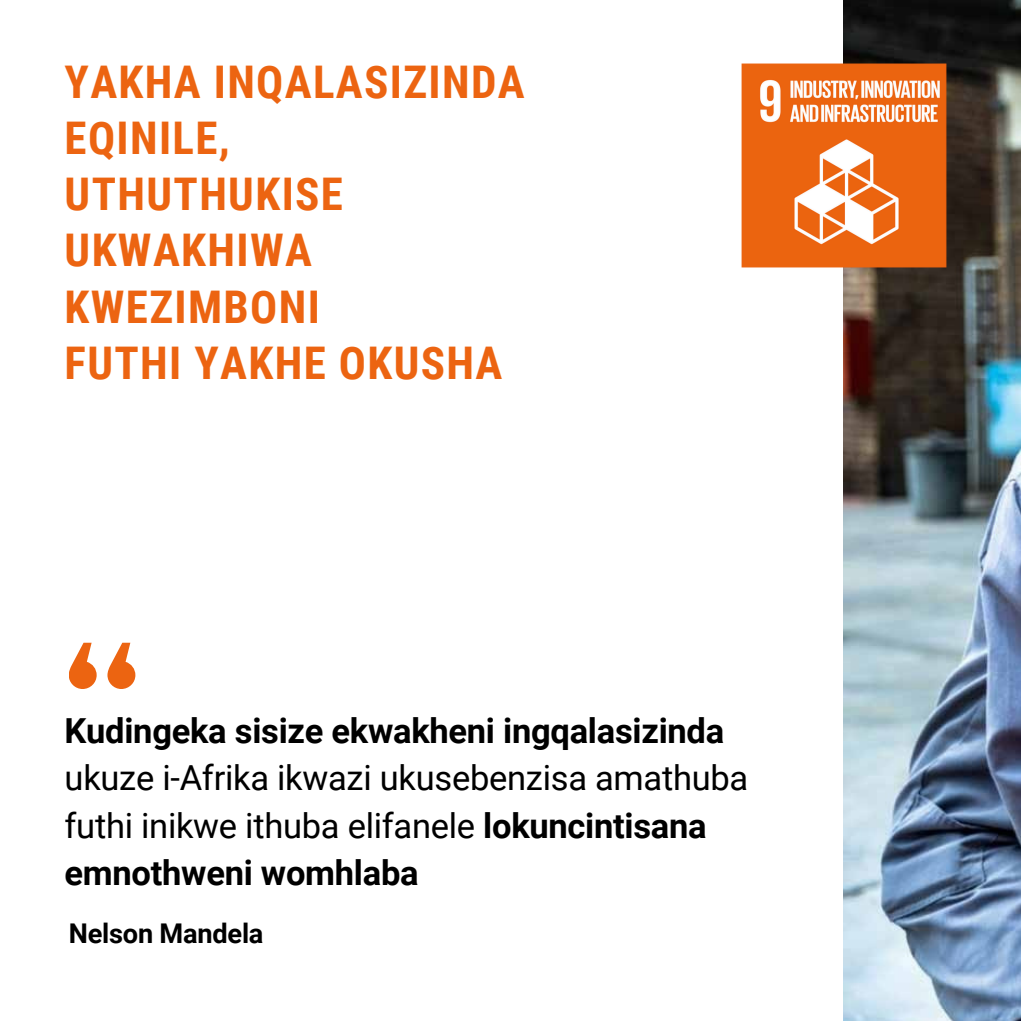
<style>
.page{position:relative;width:1021px;height:1021px;background:#fff}
.page>*{position:absolute;margin:0;border:0;box-sizing:border-box;transform-origin:0 0}
.t1{font:700 45px/56.2px "Roboto Condensed";letter-spacing:.03em;color:#ec6411}
.t2{font:700 34.5px/47.2px "Roboto";letter-spacing:-.01em;color:#000}
.t3{font:700 27.15px "Roboto";letter-spacing:-.01em;color:#000}
.s1{font-weight:400}
</style>
<div class="page">
<svg style="left:69px;top:642px;width:66px;height:47px"></svg>
<img style="left:843px;top:0;width:177px;height:1020px">
<img style="left:741px;top:56px;width:211px;height:219px">
<p class="t1" style="left:65px;top:54px;width:461px">YAKHA INQALASIZINDA<br>EQINILE,<br>UTHUTHUKISE<br>UKWAKHIWA<br>KWEZIMBONI<br>FUTHI YAKHE OKUSHA</p>
<h1 class="t2" style="left:65px;top:707px;width:685px">Kudingeka sisize ekwakheni ingqalasizinda <span class="s1">ukuze i-Afrika ikwazi ukusebenzisa amathuba futhi inikwe ithuba elifanele</span> lokuncintisana emnothweni womhlaba</h1>
<p class="t3" style="left:69px;top:917px;width:196px">Nelson Mandela</p>
</div>
